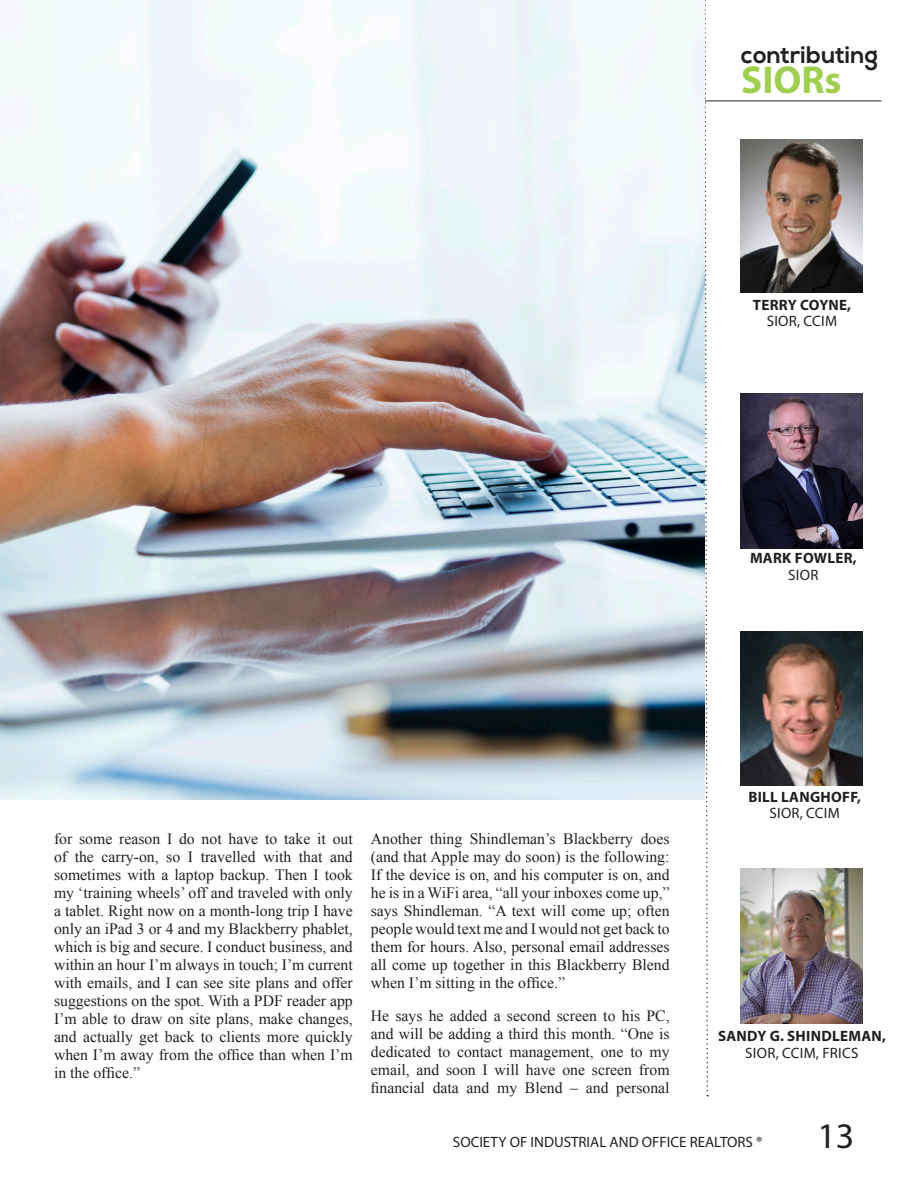
<style>
.page{position:relative;width:918px;height:1188px;background:#fff}
.page>*{position:absolute;margin:0;border:0;box-sizing:border-box;transform-origin:0 0}
.Head_18_white{font:700 39px "Myriad Pro";color:#a0ce4e}
.t1{font:36.15px "Myriad Pro";color:#231f20}
.Head_18_white-2{font:700 24px "Nexa";color:#231f20}
.t2{font:15.75px/18px "Times New Roman";color:#231f20;text-align:justify}
.t3{font:700 15px/16.5px "Myriad Pro";letter-spacing:.02em;color:#231f20;text-align:center}
.t4{font:15px "Myriad Pro";color:#231f20}
.s1{font-weight:400}
</style>
<div class="page">
<svg style="left:704px;top:0;width:5px;height:1096px"></svg>
<img style="left:740px;top:139px;width:123px;height:154px">
<img style="left:740px;top:394px;width:123px;height:154px">
<hr style="left:691px;top:101px;width:191px;height:1px;background:#231f20">
<img style="left:740px;top:631px;width:123px;height:155px">
<img style="left:740px;top:869px;width:123px;height:155px">
<img style="left:0;top:0;width:704px;height:799px">
<p class="Head_18_white-2" style="left:741px;top:41px;width:138px">contributing</p>
<p class="Head_18_white" style="left:741px;top:55px;width:102px">SIORs</p>
<p class="t3" style="left:753px;top:296px;width:100px">TERRY COYNE,<br><span class="s1">SIOR, CCIM</span></p>
<p class="t3" style="left:750px;top:549px;width:108px">MARK FOWLER,<br><span class="s1">SIOR</span></p>
<p class="t2" style="left:54px;top:829px;width:300px">for some reason I do not have to take it out of the carry-on, so I travelled with that and sometimes with a laptop backup. Then I took my ‘training wheels’ off and traveled with only a tablet. Right now on a month-long trip I have only an iPad 3 or 4 and my Blackberry phablet, which is big and secure. I conduct business, and within an hour I’m always in touch; I’m current with emails, and I can see site plans and offer suggestions on the spot. With a PDF reader app I’m able to draw on site plans, make changes, and actually get back to clients more quickly when I’m away from the office than when I’m in the office.”</p>
<p class="t2" style="left:371px;top:829px;width:300px">Another thing Shindleman’s Blackberry does (and that Apple may do soon) is the following:<br>If the device is on, and his computer is on, and he is in a WiFi area, “all your inboxes come up,” says Shindleman. “A text will come up; often people would text me and I would not get back to them for hours. Also, personal email addresses all come up together in this Blackberry Blend when I’m sitting in the office.”</p>
<p class="t2" style="left:371px;top:1006px;width:300px">He says he added a second screen to his PC, and will be adding a third this month. “One is dedicated to contact management, one to my email, and soon I will have one screen from financial data and my Blend – and personal</p>
<p class="t3" style="left:748px;top:788px;width:114px">BILL LANGHOFF,<br><span class="s1">SIOR, CCIM</span></p>
<p class="t3" style="left:718px;top:1027px;width:169px">SANDY G. SHINDLEMAN,<br><span class="s1">SIOR, CCIM, FRICS</span></p>
<p class="t4" style="left:453px;top:1133px;width:311px">SOCIETY OF INDUSTRIAL AND OFFICE REALTORS ®</p>
<h2 class="t1" style="left:817px;top:1114px;width:39px">13</h2>
</div>
